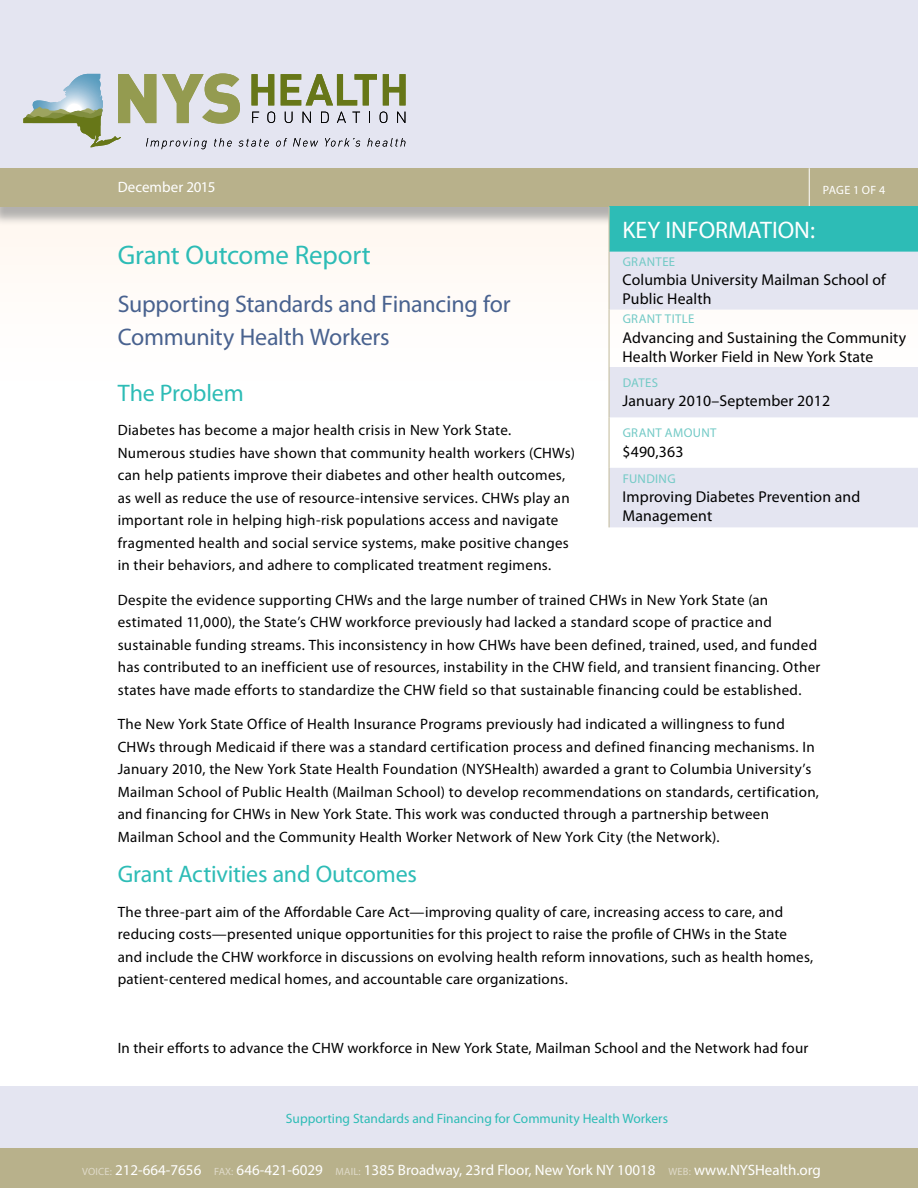
<style>
.page{position:relative;width:918px;height:1188px;background:#fff}
.page>*{position:absolute;margin:0;border:0;box-sizing:border-box;transform-origin:0 0}
.t1{font:27px "Myriad Pro";letter-spacing:-.005em;color:#2dbcb6}
.t2{font:24px/33px "Myriad Pro";letter-spacing:-.01em;color:#49628f}
.t3{font:24px "Myriad Pro";letter-spacing:-.01em;color:#2dbcb6}
.t4{font:24px "Myriad Pro";color:#fff}
.t5{font:15.75px/18.9px "Myriad Pro";letter-spacing:.01em;color:#000}
.t6{font:15px/22.5px "Myriad Pro";letter-spacing:.02em;color:#000}
.t7{font:15px "Myriad Pro";color:#fff}
.t8{font:13.5px "Myriad Pro";color:#2dbcb6}
.t9{font:12.75px "Myriad Pro";letter-spacing:.03em;color:#73cac6}
.t10{font:12px "Myriad Pro";color:#fff}
.s1{font-size:10.5px;color:#dfdac9}
</style>
<div class="page">
<div style="left:0;top:0;width:918px;height:170px;background:#e4e5f1"></div>
<div style="left:0;top:207px;width:918px;height:223px;background:#fffdfb"></div>
<div style="left:0;top:1086px;width:918px;height:102px;background:#e4e5f1"></div>
<div style="left:0;top:171px;width:918px;height:55px;background:#999;opacity:.75"></div>
<div style="left:0;top:169px;width:918px;height:38px;background:#b8b18b"></div>
<svg style="left:24px;top:73px;width:382px;height:76px"></svg>
<hr style="left:809px;top:168px;width:1px;height:39px;background:#fff">
<div style="left:609px;top:207px;width:309px;height:45px;background:#2dbcb6"></div>
<svg style="left:610px;top:252px;width:308px;height:275px;fill:#e4e5f1"></svg>
<hr style="left:609px;top:207px;width:1px;height:45px;background:#c8c1a4">
<hr style="left:609px;top:252px;width:1px;height:58px;background:#c8c1a4">
<hr style="left:609px;top:310px;width:1px;height:57px;background:#c8c1a4">
<hr style="left:609px;top:367px;width:1px;height:50px;background:#c8c1a4">
<hr style="left:609px;top:417px;width:1px;height:51px;background:#c8c1a4">
<hr style="left:609px;top:468px;width:1px;height:59px;background:#c8c1a4">
<div style="left:0;top:1148px;width:918px;height:40px;background:#b8b18b"></div>
<p class="t7" style="left:118px;top:178px;width:99px">December 2015</p>
<p class="t10" style="left:823px;top:182px;width:64px">Page 1 of 4</p>
<h2 class="t4" style="left:623px;top:215px;width:194px">KEY INFORMATION:</h2>
<p class="t9" style="left:623px;top:254px;width:25px">GRantE</p>
<p class="t9" style="left:669px;top:254px;width:8px">e</p>
<p class="t5" style="left:623px;top:270px;width:265px">Columbia University Mailman School of<br>Public Health</p>
<p class="t9" style="left:623px;top:311px;width:9px">grant</p>
<p class="t9" style="left:665px;top:311px;width:24px">tITLE</p>
<p class="t5" style="left:623px;top:328px;width:285px">Advancing and Sustaining the Community<br>Health Worker Field in New York State</p>
<p class="t9" style="left:623px;top:375px;width:36px">Dates</p>
<p class="t5" style="left:623px;top:391px;width:209px">January 2010–September 2012</p>
<p class="t9" style="left:623px;top:425px;width:9px">grant</p>
<p class="t9" style="left:665px;top:425px;width:37px">amount</p>
<p class="t5" style="left:623px;top:442px;width:62px">$490,363</p>
<p class="t9" style="left:623px;top:471px;width:54px">FUNDING</p>
<p class="t5" style="left:623px;top:487px;width:239px">I mproving Diabetes Prevention and<br>Management</p>
<h1 class="t1" style="left:118px;top:239px;width:255px">Grant Outcome Report</h1>
<h2 class="t2" style="left:118px;top:287px;width:394px">Supporting Standards and Financing for<br>Community Health Workers</h2>
<h2 class="t3" style="left:118px;top:378px;width:127px">The Problem</h2>
<p class="t6" style="left:118px;top:419px;width:459px">Diabetes has become a major health crisis in New York State.<br>Numerous studies have shown that community health workers (CHWs) can help patients improve their diabetes and other health outcomes, as well as reduce the use of resource-intensive services. CHWs play an important role in helping high-risk populations access and navigate fragmented health and social service systems, make positive changes in their behaviors, and adhere to complicated treatment regimens.</p>
<p class="t6" style="left:118px;top:588px;width:704px">Despite the evidence supporting CHWs and the large number of trained CHWs in New York State (an estimated 11,000), the State’s CHW workforce previously had lacked a standard scope of practice and sustainable funding streams. This inconsistency in how CHWs have been defined, trained, used, and funded has contributed to an inefficient use of resources, instability in the CHW field, and transient financing. Other states have made efforts to standardize the CHW field so that sustainable financing could be established.</p>
<p class="t6" style="left:118px;top:713px;width:703px">The New York State Office of Health Insurance Programs previously had indicated a willingness to fund CHWs through Medicaid if there was a standard certification process and defined financing mechanisms. In January 2010, the New York State Health Foundation (NYSHealth) awarded a grant to Columbia University’s Mailman School of Public Health (Mailman School) to develop recommendations on standards, certification, and financing for CHWs in New York State. This work was conducted through a partnership between Mailman School and the Community Health Worker Network of New York City (the Network).</p>
<h2 class="t3" style="left:118px;top:860px;width:301px">Grant Activities and Outcomes</h2>
<p class="t6" style="left:118px;top:900px;width:697px">The three-part aim of the Affordable Care Act—improving quality of care, increasing access to care, and reducing costs—presented unique opportunities for this project to raise the profile of CHWs in the State and include the CHW workforce in discussions on evolving health reform innovations, such as health homes, patient-centered medical homes, and accountable care organizations.</p>
<p class="t6" style="left:118px;top:1037px;width:692px">In their efforts to advance the CHW workforce in New York State, Mailman School and the Network had four</p>
<p class="t8" style="left:286px;top:1110px;width:384px">Supporting Standards and Financing for Community Health Workers</p>
<p class="t7" style="left:82px;top:1161px;width:740px"><span class="s1">Voice:</span> 212-664-7656 <span class="s1">FAX:</span> 646-421-6029 <span class="s1">Mail:</span> 1385 Broadway, 23rd Floor, New York NY 10018 <span class="s1">WEB:</span> www.NYSHealth.org</p>
</div>
